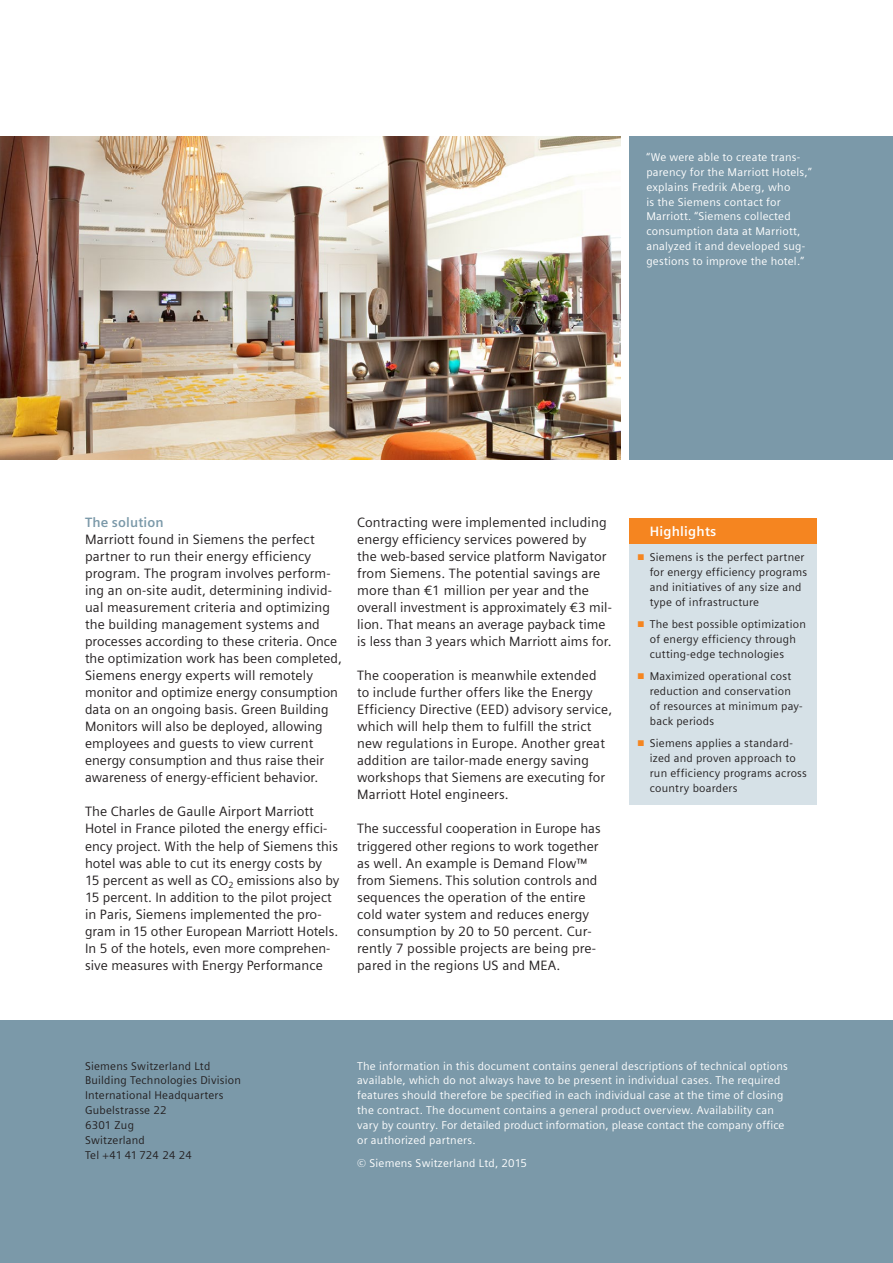
<style>
.page{position:relative;width:893px;height:1263px;background:#fff}
.page>*{position:absolute;margin:0;border:0;box-sizing:border-box;transform-origin:0 0}
.t1{font:13.5px/17px "Siemens Sans";letter-spacing:.005em;color:#231f20}
.t2{font:700 13.5px "Siemens Sans";letter-spacing:.01em;color:#7b99a9}
.t3{font:700 13.5px "Siemens Sans";letter-spacing:.015em;color:#fff}
.t4{font:11.25px/14.9px "Siemens Sans";letter-spacing:.02em;color:#fff}
.t5{font:11.25px/14.9px "Siemens Sans";letter-spacing:.02em;color:#231f20}
.s1{color:#f58520}
</style>
<div class="page">
<img style="left:0;top:136px;width:621px;height:323px">
<div style="left:629px;top:518px;width:187px;height:26px;background:#f58520"></div>
<div style="left:629px;top:544px;width:187px;height:260px;background:#d6e1e7"></div>
<div style="left:629px;top:136px;width:264px;height:323px;background:#7b99a9"></div>
<div style="left:0;top:1020px;width:893px;height:243px;background:#7b99a9"></div>
<p class="t4" style="left:646px;top:150px;width:167px">“We were able to create trans&shy;parency for the Marriott Hotels,” explains Fredrik Aberg, who<br>is the Siemens contact for<br>Marriott. “Siemens collected consumption data at Marriott, analyzed it and developed sug&shy;gestions to improve the hotel.”</p>
<p class="t2" style="left:85px;top:515px;width:80px">The solution</p>
<p class="t1" style="left:85px;top:531px;width:258px">Marriott found in Siemens the perfect partner to run their energy efficiency program. The program involves perform&shy;ing an on-site audit, determining individ&shy;ual measurement criteria and optimizing the building management systems and processes according to these criteria. Once the optimization work has been completed, Siemens energy experts will remotely monitor and optimize energy consumption data on an ongoing basis. Green Building Monitors will also be deployed, allowing employees and guests to view current energy consumption and thus raise their awareness of energy-efficient behavior.</p>
<p class="t1" style="left:85px;top:803px;width:256px">The Charles de Gaulle Airport Marriott Hotel in France piloted the energy effici&shy;ency project. With the help of Siemens this hotel was able to cut its energy costs by 15 percent as well as CO<sub>2</sub> emissions also by 15 percent. In addition to the pilot project in Paris, Siemens implemented the pro&shy;gram in 15 other European Marriott Hotels.<br>In 5 of the hotels, even more comprehen&shy;sive measures with Energy Performance</p>
<p class="t1" style="left:357px;top:514px;width:256px">Contracting were implemented including energy efficiency services powered by<br>the web-based service platform Navigator from Siemens. The potential savings are more than €1 million per year and the overall investment is approximately €3 mil&shy;lion. That means an average payback time is less than 3 years which Marriott aims for.</p>
<p class="t1" style="left:357px;top:667px;width:257px">The cooperation is meanwhile extended<br>to include further offers like the Energy Efficiency Directive (EED) advisory service, which will help them to fulfill the strict new regulations in Europe. Another great addition are tailor-made energy saving workshops that Siemens are executing for Marriott Hotel engineers.</p>
<p class="t1" style="left:357px;top:820px;width:245px">The successful cooperation in Europe has triggered other regions to work together as well. An example is Demand Flow™ from Siemens. This solution controls and sequences the operation of the entire cold water system and reduces energy consumption by 20 to 50 percent. Cur&shy;rently 7 possible projects are being pre&shy;pared in the regions US and MEA.</p>
<p class="t3" style="left:650px;top:523px;width:68px">Highlights</p>
<p class="t5" style="left:650px;top:550px;width:159px;text-indent:-12px"><span class="s1">■</span> Siemens is the perfect partner for energy efficiency programs and initiatives of any size and type of infrastructure</p>
<p class="t5" style="left:650px;top:617px;width:158px;text-indent:-12px"><span class="s1">■</span> The best possible optimization of energy efficiency through cutting-edge technologies</p>
<p class="t5" style="left:650px;top:669px;width:154px;text-indent:-12px"><span class="s1">■</span> Maximized operational cost reduction and conservation of resources at minimum pay&shy;back periods</p>
<p class="t5" style="left:650px;top:736px;width:158px;text-indent:-12px"><span class="s1">■</span> Siemens applies a standard&shy;ized and proven approach to run efficiency programs across country boarders</p>
<p class="t5" style="left:85px;top:1058px;width:157px">Siemens Switzerland Ltd<br>Building Technologies Division<br>International Headquarters<br>Gubelstrasse 22<br>6301 Zug<br>Switzerland<br>Tel +41 41 724 24 24</p>
<p class="t4" style="left:357px;top:1058px;width:432px">The information in this document contains general descriptions of technical options available, which do not always have to be present in individual cases. The required features should therefore be specified in each individual case at the time of closing the contract. The document contains a general product overview. Availability can vary by country. For detailed product information, please contact the company office or authorized partners.</p>
<p class="t4" style="left:357px;top:1156px;width:171px">© Siemens Switzerland Ltd, 2015</p>
</div>
